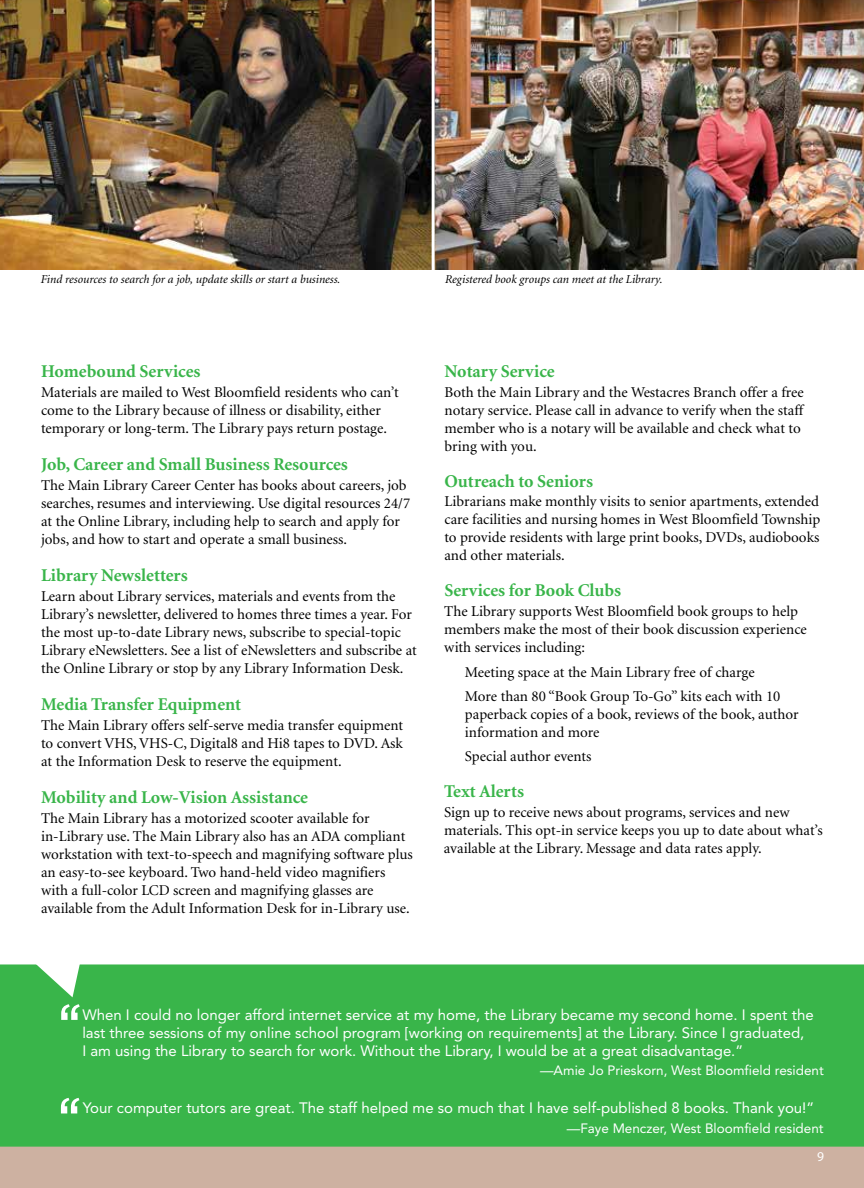
<style>
.page{position:relative;width:864px;height:1188px;background:#fff}
.page>*{position:absolute;margin:0;border:0;box-sizing:border-box;transform-origin:0 0}
.t1{font:69px "Gotham";color:#fff}
.t2{font:700 18px "Minion";color:#39b54a}
.t3{font:15px/18px "Minion";color:#000}
.t4{font:15px/18px "Avenir";color:#fff}
.t5{font:13.5px "Avenir";color:#fff}
.t6{font:13.5px "Myriad Pro";color:#fff}
.t7{font:italic 12px "Minion";color:#000}
</style>
<div class="page">
<img style="left:0;top:0;width:864px;height:270px">
<div style="left:0;top:1134px;width:864px;height:54px;background:#cdb1a1"></div>
<div style="left:0;top:964px;width:864px;height:183px;background:#39b54a"></div>
<svg style="left:0;top:964px;width:91px;height:33px"></svg>
<hr style="left:432px;top:0;width:3px;height:281px;background:#fff">
<p class="t7" style="left:41px;top:273px;width:301px">Find resources to search for a job, update skills or start a business.</p>
<p class="t7" style="left:445px;top:273px;width:219px">Registered book groups can meet at the Library.</p>
<p class="t2" style="left:41px;top:362px;width:161px">Homebound Services</p>
<p class="t3" style="left:41px;top:384px;width:359px">Materials are mailed to West Bloomfield residents who can’t come to the Library because of illness or disability, either temporary or long-term. The Library pays return postage.</p>
<p class="t2" style="left:41px;top:455px;width:308px">Job, Career and Small Business Resources</p>
<p class="t3" style="left:41px;top:477px;width:371px">The Main Library Career Center has books about careers, job searches, resumes and interviewing. Use digital resources 24/7 at the Online Library, including help to search and apply for jobs, and how to start and operate a small business.</p>
<p class="t2" style="left:41px;top:566px;width:148px">Library Newsletters</p>
<p class="t3" style="left:41px;top:588px;width:377px">Learn about Library services, materials and events from the Library’s newsletter, delivered to homes three times a year. For the most up-to-date Library news, subscribe to special-topic Library eNewsletters. See a list of eNewsletters and subscribe at the Online Library or stop by any Library Information Desk.</p>
<p class="t2" style="left:41px;top:695px;width:202px">Media Transfer Equipment</p>
<p class="t3" style="left:41px;top:717px;width:364px;text-align:justify">The Main Library offers self-serve media transfer equipment to convert VHS, VHS-C, Digital8 and Hi8 tapes to DVD. Ask at the Information Desk to reserve the equipment.</p>
<p class="t2" style="left:41px;top:788px;width:269px">Mobility and Low-Vision Assistance</p>
<p class="t3" style="left:41px;top:810px;width:373px">The Main Library has a motorized scooter available for in-Library use. The Main Library also has an ADA compliant workstation with text-to-speech and magnifying software plus an easy-to-see keyboard. Two hand-held video magnifiers with a full-color LCD screen and magnifying glasses are available from the Adult Information Desk for in-Library use.</p>
<p class="t2" style="left:445px;top:363px;width:112px">Notary Service</p>
<p class="t3" style="left:445px;top:384px;width:361px">Both the Main Library and the Westacres Branch offer a free notary service. Please call in advance to verify when the staff member who is a notary will be available and check what to bring with you.</p>
<p class="t2" style="left:444px;top:472px;width:150px">Outreach to Seniors</p>
<p class="t3" style="left:444px;top:493px;width:378px;text-align:justify">Librarians make monthly visits to senior apartments, extended care facilities and nursing homes in West Bloomfield Township to provide residents with large print books, DVDs, audiobooks and other materials.</p>
<p class="t2" style="left:444px;top:582px;width:178px">Services for Book Clubs</p>
<p class="t3" style="left:444px;top:603px;width:364px">The Library supports West Bloomfield book groups to help members make the most of their book discussion experience with services including:</p>
<p class="t3" style="left:465px;top:661px;width:317px;line-height:24px">Meeting space at the Main Library free of charge<br>More than 80 “Book Group To-Go” kits each with 10</p>
<p class="t3" style="left:465px;top:706px;width:335px">paperback copies of a book, reviews of the book, author information and more</p>
<p class="t3" style="left:465px;top:748px;width:128px">Special author events</p>
<p class="t2" style="left:444px;top:783px;width:81px">Text Alerts</p>
<p class="t3" style="left:444px;top:804px;width:380px">Sign up to receive news about programs, services and new materials. This opt-in service keeps you up to date about what’s available at the Library. Message and data rates apply.</p>
<h1 class="t1" style="left:83px;top:1081px;width:28px;rotate:-180deg">,,</h1>
<p class="t4" style="left:82px;top:1006px;width:733px">When I could no longer afford internet service at my home, the Library became my second home. I spent the last three sessions of my online school program [working on requirements] at the Library. Since I graduated,<br>I am using the Library to search for work. Without the Library, I would be at a great disadvantage.”</p>
<p class="t5" style="left:540px;top:1063px;width:285px">—Amie Jo Prieskorn, West Bloomfield resident</p>
<p class="t4" style="left:83px;top:1099px;width:733px">Your computer tutors are great. The staff helped me so much that I have self-published 8 books. Thank you!”</p>
<p class="t5" style="left:567px;top:1120px;width:258px">—Faye Menczer, West Bloomfield resident</p>
<h1 class="t1" style="left:83px;top:1175px;width:28px;rotate:-180deg">,,</h1>
<p class="t6" style="left:817px;top:1148px;width:8px">9</p>
</div>
